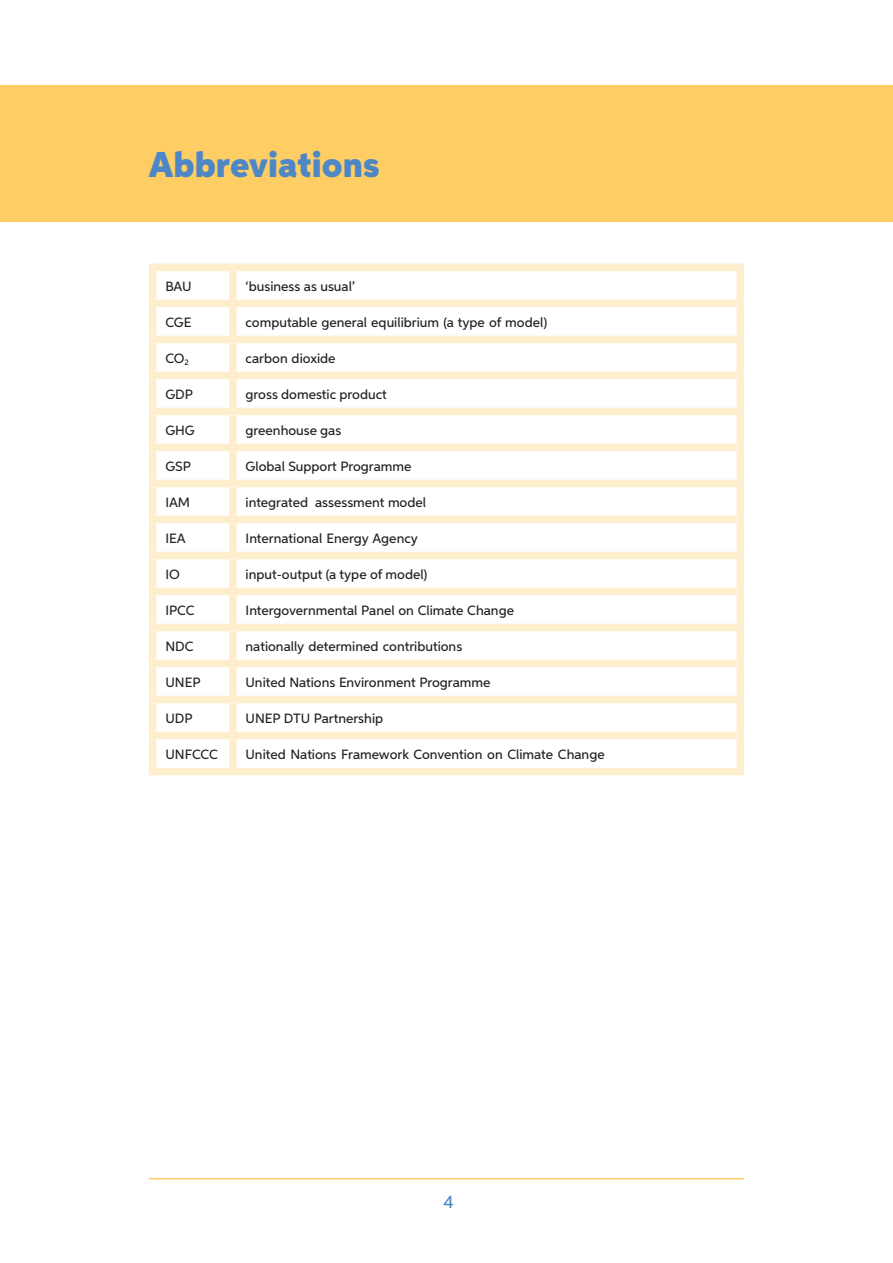
<style>
.page{position:relative;width:893px;height:1263px;background:#fff}
.page>*{position:absolute;margin:0;border:0;box-sizing:border-box;transform-origin:0 0}
.Heading_no_contents{font:900 36px "Aspira";color:#4d87c6}
.t1{font:500 18px "Aspira";color:#4d87c6}
.Table_text{font:500 13.5px "Aspira";color:#231f20}
</style>
<div class="page">
<hr style="left:149px;top:1178px;width:595px;height:1px;background:#fecd64">
<div style="left:0;top:85px;width:893px;height:136px;background:#fecd64"></div>
<svg style="left:156px;top:271px;width:581px;height:497px"></svg>
<div style="left:149px;top:300px;width:84px;height:7px;background:#feeecd"></div>
<div style="left:229px;top:271px;width:8px;height:29px;background:#feeecd"></div>
<div style="left:233px;top:300px;width:511px;height:7px;background:#feeecd"></div>
<div style="left:229px;top:307px;width:8px;height:29px;background:#feeecd"></div>
<div style="left:149px;top:336px;width:84px;height:7px;background:#feeecd"></div>
<div style="left:233px;top:336px;width:511px;height:7px;background:#feeecd"></div>
<div style="left:229px;top:343px;width:8px;height:29px;background:#feeecd"></div>
<div style="left:149px;top:372px;width:84px;height:7px;background:#feeecd"></div>
<div style="left:233px;top:372px;width:511px;height:7px;background:#feeecd"></div>
<div style="left:229px;top:379px;width:8px;height:29px;background:#feeecd"></div>
<div style="left:149px;top:408px;width:84px;height:7px;background:#feeecd"></div>
<div style="left:233px;top:408px;width:511px;height:7px;background:#feeecd"></div>
<div style="left:229px;top:415px;width:8px;height:29px;background:#feeecd"></div>
<div style="left:149px;top:444px;width:84px;height:7px;background:#feeecd"></div>
<div style="left:233px;top:444px;width:511px;height:7px;background:#feeecd"></div>
<div style="left:229px;top:451px;width:8px;height:29px;background:#feeecd"></div>
<div style="left:149px;top:480px;width:84px;height:7px;background:#feeecd"></div>
<div style="left:233px;top:480px;width:511px;height:7px;background:#feeecd"></div>
<div style="left:229px;top:487px;width:8px;height:29px;background:#feeecd"></div>
<div style="left:149px;top:516px;width:84px;height:7px;background:#feeecd"></div>
<div style="left:233px;top:516px;width:511px;height:7px;background:#feeecd"></div>
<div style="left:229px;top:523px;width:8px;height:29px;background:#feeecd"></div>
<div style="left:149px;top:552px;width:84px;height:7px;background:#feeecd"></div>
<div style="left:233px;top:552px;width:511px;height:7px;background:#feeecd"></div>
<div style="left:229px;top:559px;width:8px;height:29px;background:#feeecd"></div>
<div style="left:149px;top:588px;width:84px;height:7px;background:#feeecd"></div>
<div style="left:233px;top:588px;width:511px;height:7px;background:#feeecd"></div>
<div style="left:229px;top:595px;width:8px;height:29px;background:#feeecd"></div>
<div style="left:149px;top:624px;width:84px;height:7px;background:#feeecd"></div>
<div style="left:233px;top:624px;width:511px;height:7px;background:#feeecd"></div>
<div style="left:229px;top:631px;width:8px;height:29px;background:#feeecd"></div>
<div style="left:149px;top:660px;width:84px;height:7px;background:#feeecd"></div>
<div style="left:233px;top:660px;width:511px;height:7px;background:#feeecd"></div>
<div style="left:229px;top:667px;width:8px;height:29px;background:#feeecd"></div>
<div style="left:149px;top:696px;width:84px;height:7px;background:#feeecd"></div>
<div style="left:233px;top:696px;width:511px;height:7px;background:#feeecd"></div>
<div style="left:229px;top:703px;width:8px;height:29px;background:#feeecd"></div>
<div style="left:149px;top:732px;width:84px;height:7px;background:#feeecd"></div>
<div style="left:233px;top:732px;width:511px;height:7px;background:#feeecd"></div>
<div style="left:229px;top:739px;width:8px;height:29px;background:#feeecd"></div>
<div style="left:149px;top:264px;width:84px;height:7px;background:#feeecd"></div>
<div style="left:149px;top:271px;width:7px;height:29px;background:#feeecd"></div>
<div style="left:233px;top:264px;width:511px;height:7px;background:#feeecd"></div>
<div style="left:737px;top:271px;width:7px;height:29px;background:#feeecd"></div>
<div style="left:149px;top:307px;width:7px;height:29px;background:#feeecd"></div>
<div style="left:737px;top:307px;width:7px;height:29px;background:#feeecd"></div>
<div style="left:149px;top:343px;width:7px;height:29px;background:#feeecd"></div>
<div style="left:737px;top:343px;width:7px;height:29px;background:#feeecd"></div>
<div style="left:149px;top:379px;width:7px;height:29px;background:#feeecd"></div>
<div style="left:737px;top:379px;width:7px;height:29px;background:#feeecd"></div>
<div style="left:149px;top:415px;width:7px;height:29px;background:#feeecd"></div>
<div style="left:737px;top:415px;width:7px;height:29px;background:#feeecd"></div>
<div style="left:149px;top:451px;width:7px;height:29px;background:#feeecd"></div>
<div style="left:737px;top:451px;width:7px;height:29px;background:#feeecd"></div>
<div style="left:149px;top:487px;width:7px;height:29px;background:#feeecd"></div>
<div style="left:737px;top:487px;width:7px;height:29px;background:#feeecd"></div>
<div style="left:149px;top:523px;width:7px;height:29px;background:#feeecd"></div>
<div style="left:737px;top:523px;width:7px;height:29px;background:#feeecd"></div>
<div style="left:149px;top:559px;width:7px;height:29px;background:#feeecd"></div>
<div style="left:737px;top:559px;width:7px;height:29px;background:#feeecd"></div>
<div style="left:149px;top:595px;width:7px;height:29px;background:#feeecd"></div>
<div style="left:737px;top:595px;width:7px;height:29px;background:#feeecd"></div>
<div style="left:149px;top:631px;width:7px;height:29px;background:#feeecd"></div>
<div style="left:737px;top:631px;width:7px;height:29px;background:#feeecd"></div>
<div style="left:149px;top:667px;width:7px;height:29px;background:#feeecd"></div>
<div style="left:737px;top:667px;width:7px;height:29px;background:#feeecd"></div>
<div style="left:149px;top:703px;width:7px;height:29px;background:#feeecd"></div>
<div style="left:737px;top:703px;width:7px;height:29px;background:#feeecd"></div>
<div style="left:149px;top:739px;width:7px;height:29px;background:#feeecd"></div>
<div style="left:737px;top:739px;width:7px;height:29px;background:#feeecd"></div>
<div style="left:149px;top:768px;width:84px;height:7px;background:#feeecd"></div>
<div style="left:233px;top:768px;width:511px;height:7px;background:#feeecd"></div>
<p class="Heading_no_contents" style="left:149px;top:142px;width:233px">Abbreviations</p>
<p class="Table_text" style="left:165px;top:278px;width:28px">BAU</p>
<p class="Table_text" style="left:246px;top:278px;width:111px">‘business as usual’</p>
<p class="Table_text" style="left:165px;top:314px;width:28px">CGE</p>
<p class="Table_text" style="left:246px;top:314px;width:303px">computable general equilibrium (a type of model)</p>
<p class="Table_text" style="left:165px;top:350px;width:25px">CO<sub>2</sub></p>
<p class="Table_text" style="left:246px;top:350px;width:92px">carbon dioxide</p>
<p class="Table_text" style="left:165px;top:386px;width:29px">GDP</p>
<p class="Table_text" style="left:246px;top:386px;width:143px">gross domestic product</p>
<p class="Table_text" style="left:165px;top:422px;width:31px">GHG</p>
<p class="Table_text" style="left:246px;top:422px;width:97px">greenhouse gas</p>
<p class="Table_text" style="left:165px;top:458px;width:27px">GSP</p>
<p class="Table_text" style="left:246px;top:458px;width:167px">Global Support Programme</p>
<p class="Table_text" style="left:165px;top:494px;width:26px">IAM</p>
<p class="Table_text" style="left:246px;top:494px;width:182px">integrated assessment model</p>
<p class="Table_text" style="left:165px;top:530px;width:22px">IEA</p>
<p class="Table_text" style="left:246px;top:530px;width:174px">International Energy Agency</p>
<p class="Table_text" style="left:165px;top:566px;width:16px">IO</p>
<p class="Table_text" style="left:246px;top:566px;width:183px">input-output (a type of model)</p>
<p class="Table_text" style="left:165px;top:602px;width:31px">IPCC</p>
<p class="Table_text" style="left:246px;top:602px;width:270px">Intergovernmental Panel on Climate Change</p>
<p class="Table_text" style="left:165px;top:638px;width:30px">NDC</p>
<p class="Table_text" style="left:246px;top:638px;width:218px">nationally determined contributions</p>
<p class="Table_text" style="left:165px;top:674px;width:37px">UNEP</p>
<p class="Table_text" style="left:246px;top:674px;width:246px">United Nations Environment Programme</p>
<p class="Table_text" style="left:165px;top:710px;width:29px">UDP</p>
<p class="Table_text" style="left:246px;top:710px;width:139px">UNEP DTU Partnership</p>
<p class="Table_text" style="left:165px;top:746px;width:54px">UNFCCC</p>
<p class="Table_text" style="left:246px;top:746px;width:361px">United Nations Framework Convention on Climate Change</p>
<h2 class="t1" style="left:443px;top:1191px;width:12px">4</h2>
</div>
